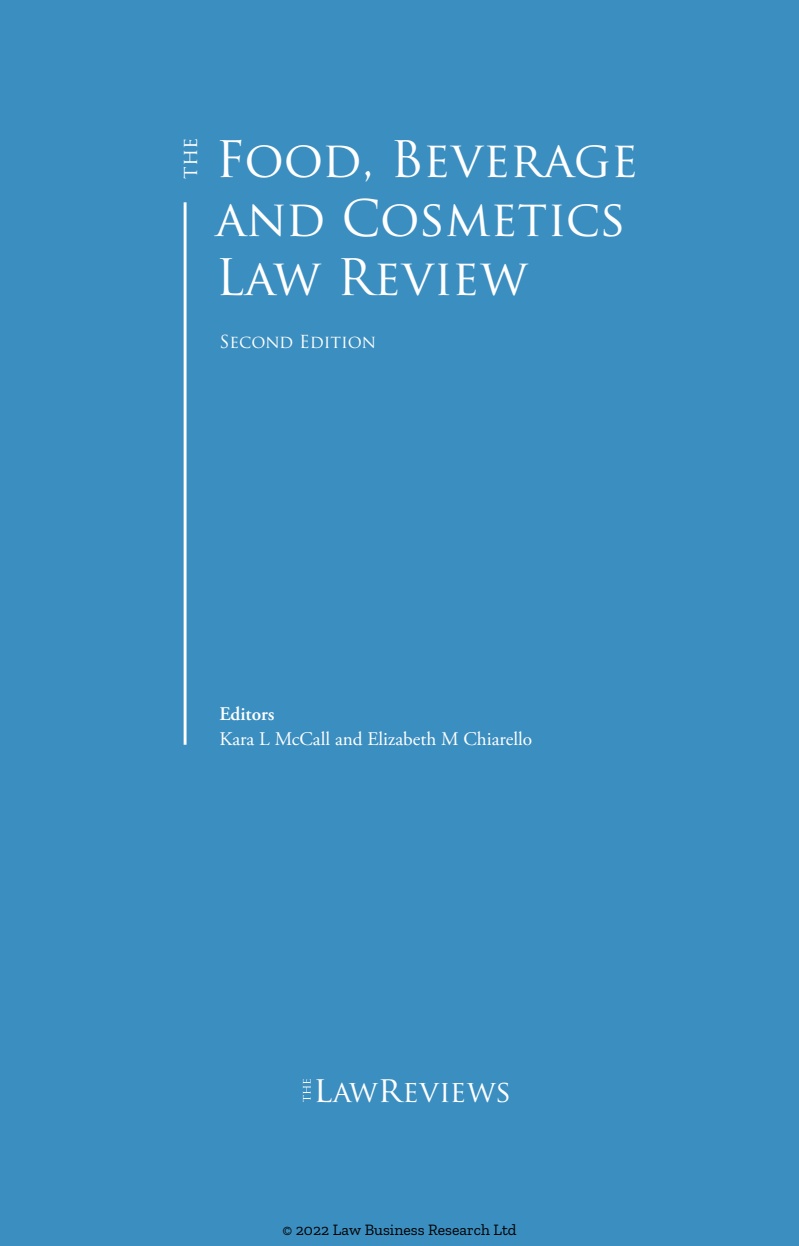
<style>
.page{position:relative;width:799px;height:1246px;background:#fff}
.page>*{position:absolute;margin:0;border:0;box-sizing:border-box;transform-origin:0 0}
.t1{font:49px/58.8px "Trajan Pro";color:#fff}
.t2{font:29.75px "Trajan Pro";color:#fff}
.t3{font:20.47px "Trajan Pro";color:#fff}
.t4{font:19.25px "Adobe Garamond Pro";color:#fff}
.t5{font:600 19.25px "Adobe Garamond Pro";color:#fff}
.t6{font:17.5px "Trajan Pro";letter-spacing:-.01em;color:#fff}
.t7{font:15.75px "Zilla Slab";color:#000}
.s1{font-size:35.7px}
</style>
<div class="page">
<div style="left:0;top:0;width:799px;height:1245px;background:#3b8ec0"></div>
<hr style="left:184px;top:202px;width:2px;height:542px;background:#fff">
<svg style="left:303px;top:1079px;width:8px;height:22px"></svg>
<p class="t3" style="left:177px;top:179px;width:43px;rotate:-90deg">the</p>
<p class="t1" style="left:215px;top:129px;width:424px">Food, Beverage and Cosmetics<br>Law Review</p>
<p class="t6" style="left:219px;top:331px;width:158px">Second Edition</p>
<p class="t5" style="left:219px;top:702px;width:57px">Editors</p>
<p class="t4" style="left:219px;top:727px;width:314px">Kara L McCall and Elizabeth M Chiarello</p>
<p class="t2" style="left:313px;top:1071px;width:199px"><span class="s1">l</span>aw<span class="s1">r</span>eviews</p>
<p class="t7" style="left:282px;top:1220px;width:236px">© 2022 Law Business Research Ltd</p>
</div>
